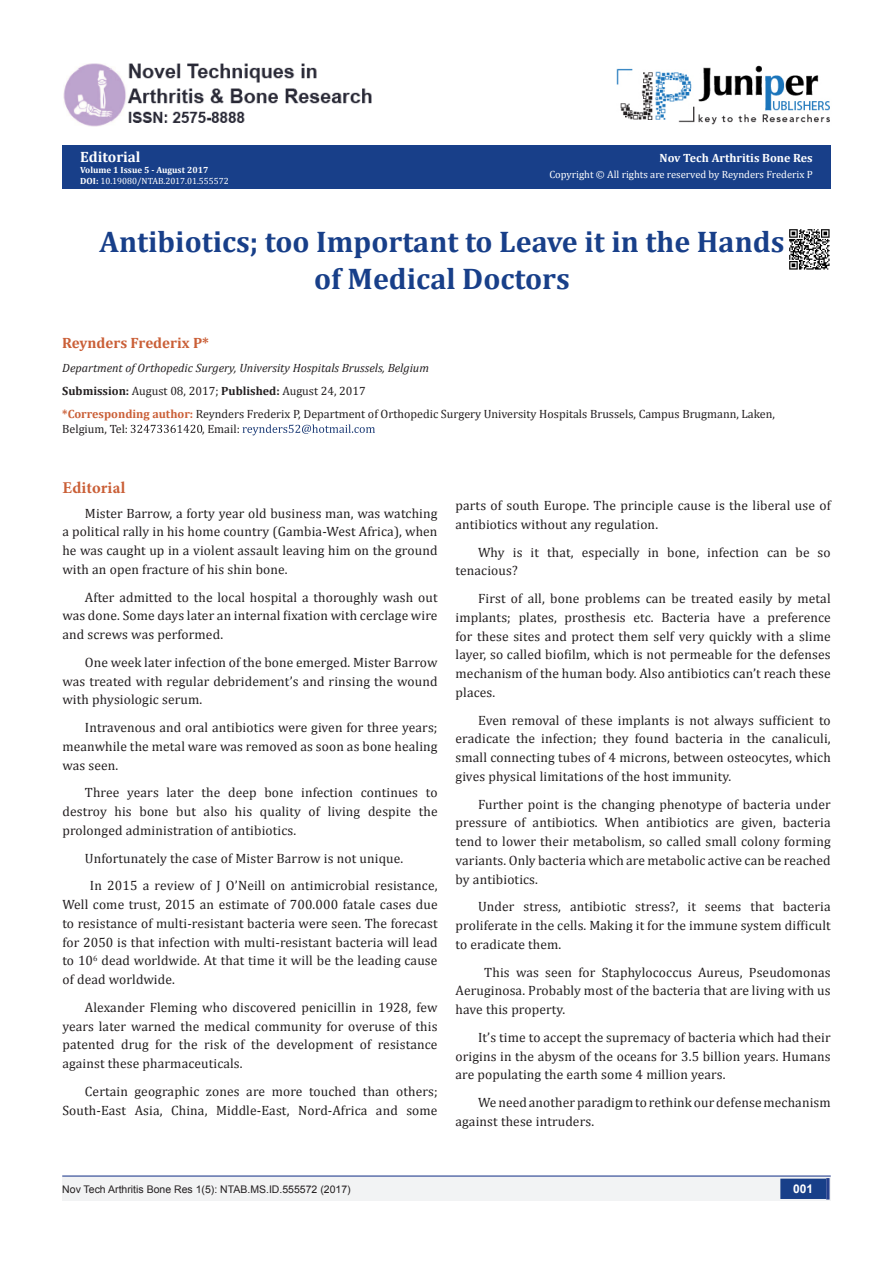
<style>
.page{position:relative;width:893px;height:1263px;background:#fff}
.page>*{position:absolute;margin:0;border:0;box-sizing:border-box;transform-origin:0 0}
.t1{font:700 30px "Cambria";color:#183f89}
.t2{font:700 16.5px "Minion Pro";letter-spacing:.01em;color:#ca5f37}
.t3{font:700 15px "Cambria";color:#ca5f37}
.t4{font:700 15px "Cambria";color:#fff}
.t5{font:13.5px/18.8px "Cambria";letter-spacing:.01em;color:#231f20;text-align:justify}
.t6{font:12px/14.4px "Cambria";color:#231f20}
.t7{font:italic 12px "Cambria";color:#231f20}
.t8{font:700 12px "Cambria";color:#fff}
.t9{font:700 12px "Arial";color:#fff}
.t10{font:10.5px "Arial";color:#231f20}
.t11{font:10.5px "Cambria";color:#fff}
.t12{font:9px "Cambria";color:#fff}
.t13{font:700 9px "Cambria";color:#fff}
.s1{font-weight:700}
.s2{font-weight:700;color:#ca5f37}
</style>
<div class="page">
<div style="left:62px;top:145px;width:769px;height:44px;background:#183f89"></div>
<svg style="left:131px;top:425px;width:71px;height:8px"></svg>
<svg style="left:242px;top:424px;width:133px;height:11px"></svg>
<hr style="left:62px;top:1175px;width:769px;height:1px;background:#253f8e">
<div style="left:62px;top:1177px;width:494px;height:24px;background:#f2f3f4"></div>
<div style="left:510px;top:1177px;width:321px;height:24px;background:#f2f3f4"></div>
<div style="left:781px;top:1179px;width:44px;height:19px;background:#183f89"></div>
<div style="left:780px;top:1178px;width:46px;height:21px;border:2px solid #183f89"></div>
<div style="left:826px;top:1178px;width:3px;height:21px;background:#253f8e;border:2px solid #253f8e"></div>
<img style="left:789px;top:229px;width:41px;height:41px">
<img style="left:617px;top:65px;width:213px;height:60px">
<img style="left:63px;top:63px;width:309px;height:64px">
<p class="t4" style="left:80px;top:146px;width:62px">Editorial</p>
<p class="t13" style="left:80px;top:163px;width:130px">Volume 1 Issue 5 - August 2017</p>
<p class="t12" style="left:80px;top:175px;width:150px"><span class="s1">DOI:</span> 10.19080/NTAB.2017.01.555572</p>
<p class="t8" style="left:659px;top:150px;width:155px">Nov Tech Arthritis Bone Res</p>
<p class="t11" style="left:549px;top:168px;width:265px">Copyright © All rights are reserved by Reynders Frederix P</p>
<p class="t1" style="left:99px;top:220px;width:686px">Antibiotics; too Important to Leave it in the Hands</p>
<p class="t1" style="left:314px;top:258px;width:257px">of Medical Doctors</p>
<p class="t3" style="left:62px;top:332px;width:148px">Reynders Frederix P*</p>
<p class="t7" style="left:62px;top:359px;width:368px">Department of Orthopedic Surgery, University Hospitals Brussels, Belgium</p>
<p class="t6" style="left:62px;top:384px;width:305px"><span class="s1">Submission:</span> August 08, 2017; <span class="s1">Published:</span> August 24, 2017</p>
<p class="t6" style="left:62px;top:407px;width:714px"><span class="s2">*Corresponding author:</span> Reynders Frederix P, Department of Orthopedic Surgery University Hospitals Brussels, Campus Brugmann, Laken,<br>Belgium, Tel:</p>
<p class="t6" style="left:202px;top:421px;width:39px">, Email:</p>
<p class="t2" style="left:62px;top:476px;width:64px">Editorial</p>
<p class="t5" style="left:62px;top:504px;width:377px;text-indent:22px">Mister Barrow, a forty year old business man, was watching a political rally in his home country (Gambia-West Africa), when he was caught up in a violent assault leaving him on the ground with an open fracture of his shin bone.</p>
<p class="t5" style="left:62px;top:588px;width:377px;text-indent:22px">After admitted to the local hospital a thoroughly wash out was done. Some days later an internal fixation with cerclage wire and screws was performed.</p>
<p class="t5" style="left:62px;top:653px;width:377px;text-indent:22px">One week later infection of the bone emerged. Mister Barrow was treated with regular debridement’s and rinsing the wound with physiologic serum.</p>
<p class="t5" style="left:62px;top:718px;width:377px;text-indent:22px">Intravenous and oral antibiotics were given for three years; meanwhile the metal ware was removed as soon as bone healing was seen.</p>
<p class="t5" style="left:62px;top:783px;width:377px;text-indent:22px">Three years later the deep bone infection continues to destroy his bone but also his quality of living despite the prolonged administration of antibiotics.</p>
<p class="t5" style="left:85px;top:849px;width:320px">Unfortunately the case of Mister Barrow is not unique.</p>
<p class="t5" style="left:62px;top:876px;width:377px;text-indent:28px">In 2015 a review of J O’Neill on antimicrobial resistance, Well come trust, 2015 an estimate of 700.000 fatale cases due to resistance of multi-resistant bacteria were seen. The forecast for 2050 is that infection with multi-resistant bacteria will lead to 10<sup>6</sup> dead worldwide. At that time it will be the leading cause of dead worldwide.</p>
<p class="t5" style="left:62px;top:998px;width:377px;text-indent:22px">Alexander Fleming who discovered penicillin in 1928, few years later warned the medical community for overuse of this patented drug for the risk of the development of resistance against these pharmaceuticals.</p>
<p class="t5" style="left:62px;top:1082px;width:377px;text-align:right">Certain geographic zones are more touched than others;<br>South-East Asia, China, Middle-East, Nord-Africa and some</p>
<p class="t5" style="left:456px;top:496px;width:377px">parts of south Europe. The principle cause is the liberal use of antibiotics without any regulation.</p>
<p class="t5" style="left:456px;top:543px;width:377px;text-indent:22px">Why is it that, especially in bone, infection can be so tenacious?</p>
<p class="t5" style="left:456px;top:589px;width:377px;text-indent:22px">First of all, bone problems can be treated easily by metal implants; plates, prosthesis etc. Bacteria have a preference for these sites and protect them self very quickly with a slime layer, so called biofilm, which is not permeable for the defenses mechanism of the human body. Also antibiotics can’t reach these places.</p>
<p class="t5" style="left:456px;top:711px;width:377px;text-indent:22px">Even removal of these implants is not always sufficient to eradicate the infection; they found bacteria in the canaliculi, small connecting tubes of 4 microns, between osteocytes, which gives physical limitations of the host immunity.</p>
<p class="t5" style="left:456px;top:795px;width:377px;text-indent:22px">Further point is the changing phenotype of bacteria under pressure of antibiotics. When antibiotics are given, bacteria tend to lower their metabolism, so called small colony forming variants. Only bacteria which are metabolic active can be reached by antibiotics.</p>
<p class="t5" style="left:456px;top:897px;width:377px;text-indent:22px">Under stress, antibiotic stress?, it seems that bacteria proliferate in the cells. Making it for the immune system difficult to eradicate them.</p>
<p class="t5" style="left:456px;top:963px;width:377px;text-indent:29px">This was seen for Staphylococcus Aureus, Pseudomonas Aeruginosa. Probably most of the bacteria that are living with us have this property.</p>
<p class="t5" style="left:456px;top:1028px;width:377px;text-indent:22px">It’s time to accept the supremacy of bacteria which had their origins in the abysm of the oceans for 3.5 billion years. Humans are populating the earth some 4 million years.</p>
<p class="t5" style="left:456px;top:1093px;width:377px;text-indent:22px">We need another paradigm to rethink our defense mechanism against these intruders.</p>
<p class="t10" style="left:62px;top:1182px;width:290px">Nov Tech Arthritis Bone Res 1(5): NTAB.MS.ID.555572 (2017)</p>
<p class="t9" style="left:793px;top:1181px;width:22px">001</p>
</div>
